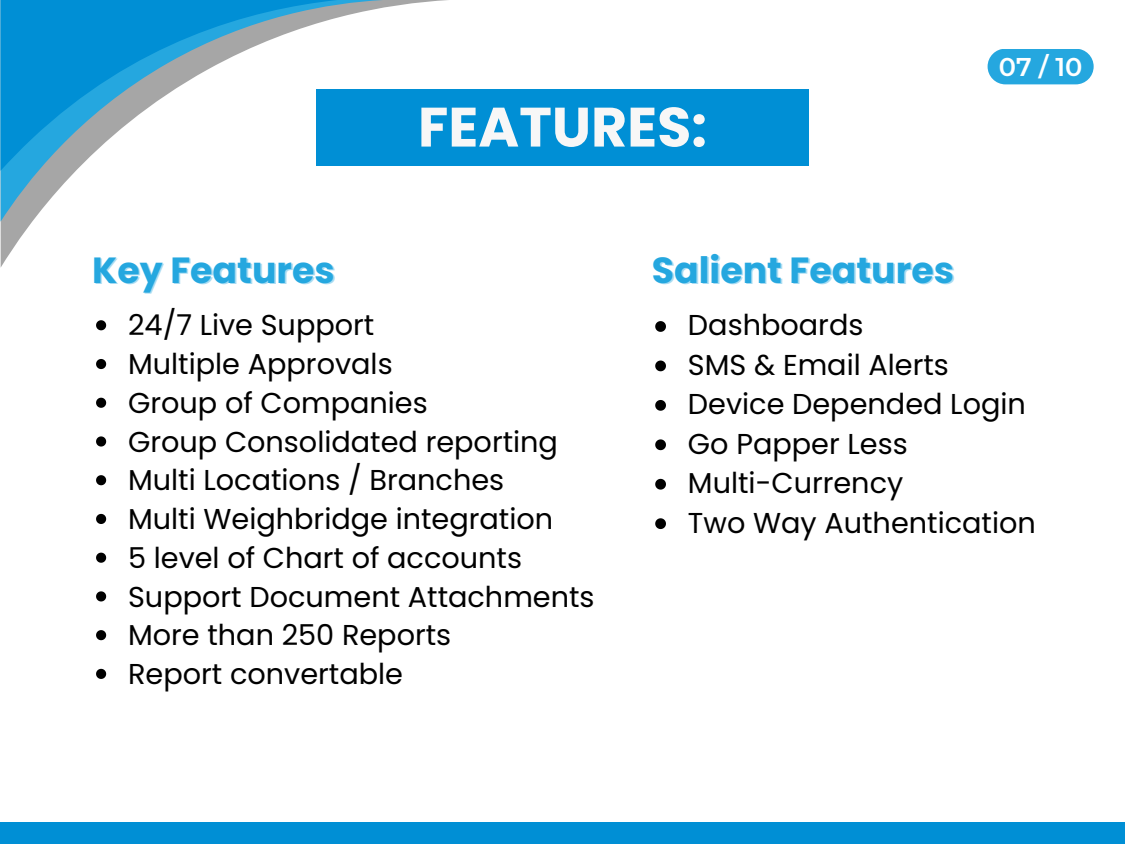
<style>
.page{position:relative;width:1125px;height:844px;background:#fff}
.page>*{position:absolute;margin:0;border:0;box-sizing:border-box;transform-origin:0 0}
.t1{font:700 55.43px "Poppins";color:#f7f7f7}
.t2{font:700 36.3px "Poppins";color:#25a7df}
.t3{font:28.72px "Poppins";color:#000}
.t4{font:600 25.65px "Montserrat";color:#fff}
</style>
<div class="page">
<div style="left:0;top:822px;width:1125px;height:22px;background:#008fd5"></div>
<svg style="left:1px;top:0;width:447px;height:267px"></svg>
<svg style="left:1px;top:0;width:384px;height:222px"></svg>
<svg style="left:1px;top:0;width:337px;height:171px"></svg>
<div style="left:316px;top:89px;width:493px;height:77px;background:#008fd5"></div>
<svg style="left:96px;top:320px;width:10px;height:10px"></svg>
<svg style="left:96px;top:359px;width:10px;height:10px"></svg>
<svg style="left:96px;top:398px;width:10px;height:10px"></svg>
<svg style="left:96px;top:436px;width:10px;height:10px"></svg>
<svg style="left:96px;top:475px;width:10px;height:10px"></svg>
<svg style="left:96px;top:514px;width:10px;height:10px"></svg>
<svg style="left:96px;top:552px;width:10px;height:11px"></svg>
<svg style="left:96px;top:591px;width:10px;height:10px"></svg>
<svg style="left:96px;top:630px;width:10px;height:10px"></svg>
<svg style="left:96px;top:669px;width:10px;height:10px"></svg>
<svg style="left:655px;top:321px;width:11px;height:11px"></svg>
<svg style="left:655px;top:360px;width:11px;height:11px"></svg>
<svg style="left:655px;top:400px;width:11px;height:11px"></svg>
<svg style="left:655px;top:439px;width:11px;height:11px"></svg>
<svg style="left:655px;top:479px;width:11px;height:10px"></svg>
<svg style="left:655px;top:518px;width:11px;height:11px"></svg>
<div style="left:988px;top:49px;width:106px;height:35px;background:#25a7df;border-radius:18px"></div>
<p class="t2" style="left:92px;top:245px;width:244px">Key Features</p>
<p class="t1" style="left:418px;top:88px;width:291px">FEATURES:</p>
<p class="t2" style="left:652px;top:245px;width:304px">Salient Features</p>
<p class="t4" style="left:999px;top:51px;width:85px">07 / 10</p>
<p class="t3" style="left:128px;top:305px;width:248px">24/7 Live Support</p>
<p class="t3" style="left:128px;top:344px;width:266px">Multiple Approvals</p>
<p class="t3" style="left:128px;top:383px;width:301px">Group of Companies</p>
<p class="t3" style="left:128px;top:421px;width:431px">Group Consolidated reporting</p>
<p class="t3" style="left:128px;top:460px;width:378px">Multi Locations / Branches</p>
<p class="t3" style="left:128px;top:499px;width:427px">Multi Weighbridge integration</p>
<p class="t3" style="left:128px;top:537px;width:395px">5 level of Chart of accounts</p>
<p class="t3" style="left:128px;top:576px;width:468px">Support Document Attachments</p>
<p class="t3" style="left:128px;top:615px;width:325px">More than 250 Reports</p>
<p class="t3" style="left:128px;top:654px;width:276px">Report convertable</p>
<p class="t3" style="left:688px;top:305px;width:177px">Dashboards</p>
<p class="t3" style="left:688px;top:345px;width:263px">SMS &amp; Email Alerts</p>
<p class="t3" style="left:688px;top:384px;width:339px">Device Depended Login</p>
<p class="t3" style="left:688px;top:423px;width:221px">Go Papper Less</p>
<p class="t3" style="left:688px;top:463px;width:217px">Multi-Currency</p>
<p class="t3" style="left:688px;top:502px;width:349px">Two Way Authentication</p>
</div>
